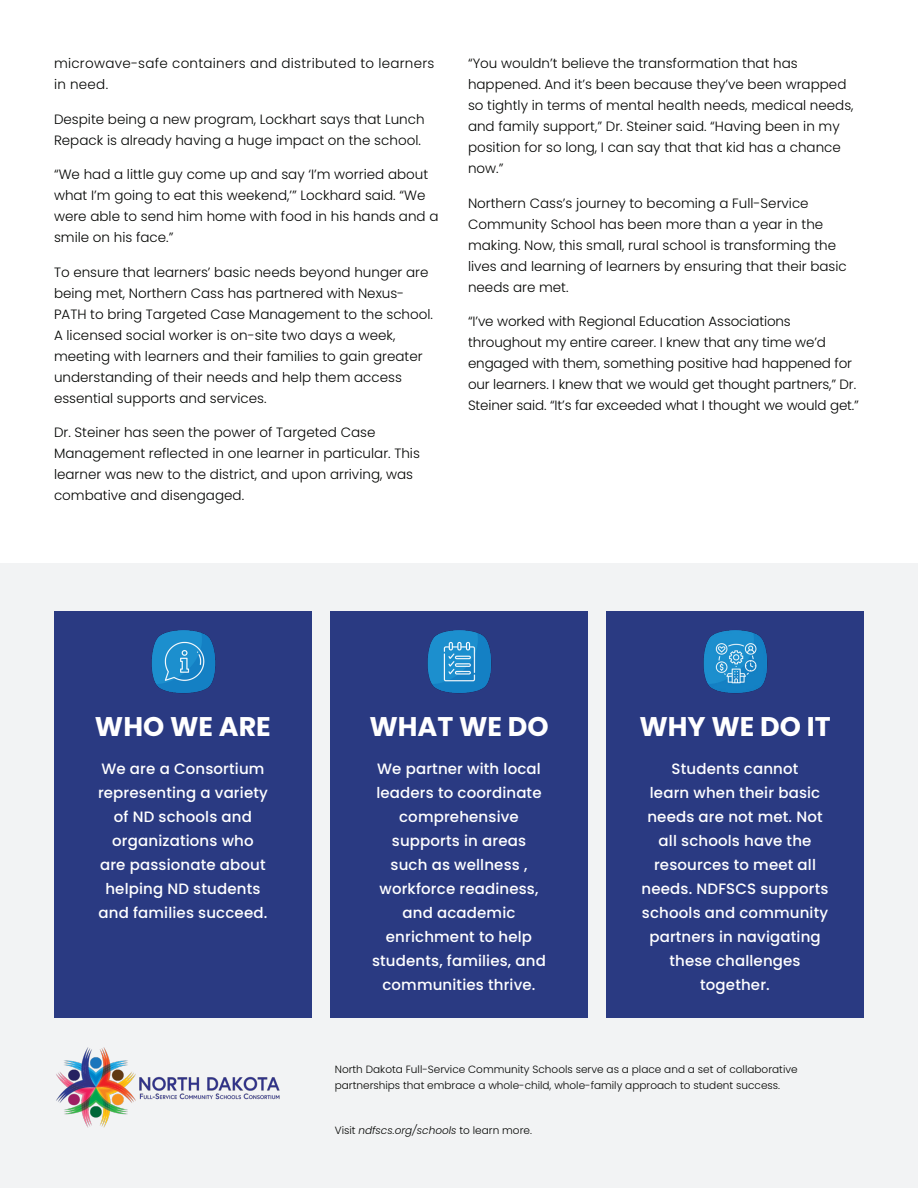
<style>
.page{position:relative;width:918px;height:1188px;background:#fff}
.page>*{position:absolute;margin:0;border:0;box-sizing:border-box;transform-origin:0 0}
.t1{font:700 27px "Poppins";color:#fff}
.t2{font:500 15px/24px "Poppins";letter-spacing:.01em;color:#fff;text-align:center}
.t3{font:300 13.5px/21px "Poppins";color:#040503}
.t4{font:300 13.5px/21px "Poppins";letter-spacing:.02em;color:#040503}
.t5{font:300 10.5px/16.5px "Poppins";color:#040503}
.t6{font:italic 300 10.5px "Poppins";color:#040503}
.s1{font-style:normal}
</style>
<div class="page">
<div style="left:0;top:564px;width:918px;height:624px;background:#f2f3f4"></div>
<img style="left:56px;top:1047px;width:224px;height:81px">
<div style="left:54px;top:611px;width:258px;height:406px;background:#2a3a82"></div>
<div style="left:330px;top:611px;width:258px;height:406px;background:#2a3a82"></div>
<div style="left:606px;top:611px;width:258px;height:406px;background:#2a3a82"></div>
<img style="left:427px;top:630px;width:65px;height:64px">
<img style="left:151px;top:630px;width:65px;height:64px">
<img style="left:703px;top:630px;width:65px;height:64px">
<p class="t4" style="left:54px;top:53px;width:382px">microwave-safe containers and distributed to learners in need.</p>
<p class="t3" style="left:54px;top:109px;width:372px">Despite being a new program, Lockhart says that Lunch<br>Repack is already having a huge impact on the school.</p>
<p class="t3" style="left:54px;top:164px;width:386px">“We had a little guy come up and say ‘I’m worried about what I’m going to eat this weekend,’” Lockhard said. “We were able to send him home with food in his hands and a smile on his face.”</p>
<p class="t3" style="left:54px;top:262px;width:381px">To ensure that learners’ basic needs beyond hunger are being met, Northern Cass has partnered with Nexus-PATH to bring Targeted Case Management to the school.<br>A licensed social worker is on-site two days a week, meeting with learners and their families to gain greater understanding of their needs and help them access essential supports and services.</p>
<p class="t3" style="left:54px;top:422px;width:367px">Dr. Steiner has seen the power of Targeted Case Management reflected in one learner in particular. This learner was new to the district, and upon arriving, was combative and disengaged.</p>
<p class="t3" style="left:468px;top:53px;width:387px">“You wouldn’t believe the transformation that has happened. And it’s been because they’ve been wrapped so tightly in terms of mental health needs, medical needs, and family support,” Dr. Steiner said. “Having been in my position for so long, I can say that that kid has a chance now.”</p>
<p class="t3" style="left:468px;top:193px;width:380px">Northern Cass’s journey to becoming a Full-Service Community School has been more than a year in the making. Now, this small, rural school is transforming the lives and learning of learners by ensuring that their basic needs are met.</p>
<p class="t3" style="left:468px;top:311px;width:393px">“I’ve worked with Regional Education Associations throughout my entire career. I knew that any time we’d engaged with them, something positive had happened for our learners. I knew that we would get thought partners,” Dr.<br>Steiner said. “It’s far exceeded what I thought we would get.”</p>
<p class="t1" style="left:95px;top:711px;width:177px">WHO WE ARE</p>
<p class="t2" style="left:98px;top:756px;width:171px">We are a Consortium representing a variety of ND schools and organizations who are passionate about helping ND students and families succeed.</p>
<p class="t1" style="left:369px;top:711px;width:181px">WHAT WE DO</p>
<p class="t2" style="left:372px;top:756px;width:175px">We partner with local leaders to coordinate comprehensive supports in areas such as wellness , workforce readiness, and academic enrichment to help students, families, and communities thrive.</p>
<p class="t1" style="left:639px;top:711px;width:193px">WHY WE DO IT</p>
<p class="t2" style="left:642px;top:756px;width:188px">Students cannot<br>learn when their basic needs are not met. Not all schools have the resources to meet all needs. NDFSCS supports schools and community partners in navigating these challenges together.</p>
<p class="t5" style="left:335px;top:1061px;width:464px">North Dakota Full-Service Community Schools serve as a place and a set of collaborative partnerships that embrace a whole-child, whole-family approach to student success.</p>
<p class="t6" style="left:335px;top:1124px;width:199px"><span class="s1">Visit</span> ndfscs.org/schools <span class="s1">to learn more.</span></p>
</div>
